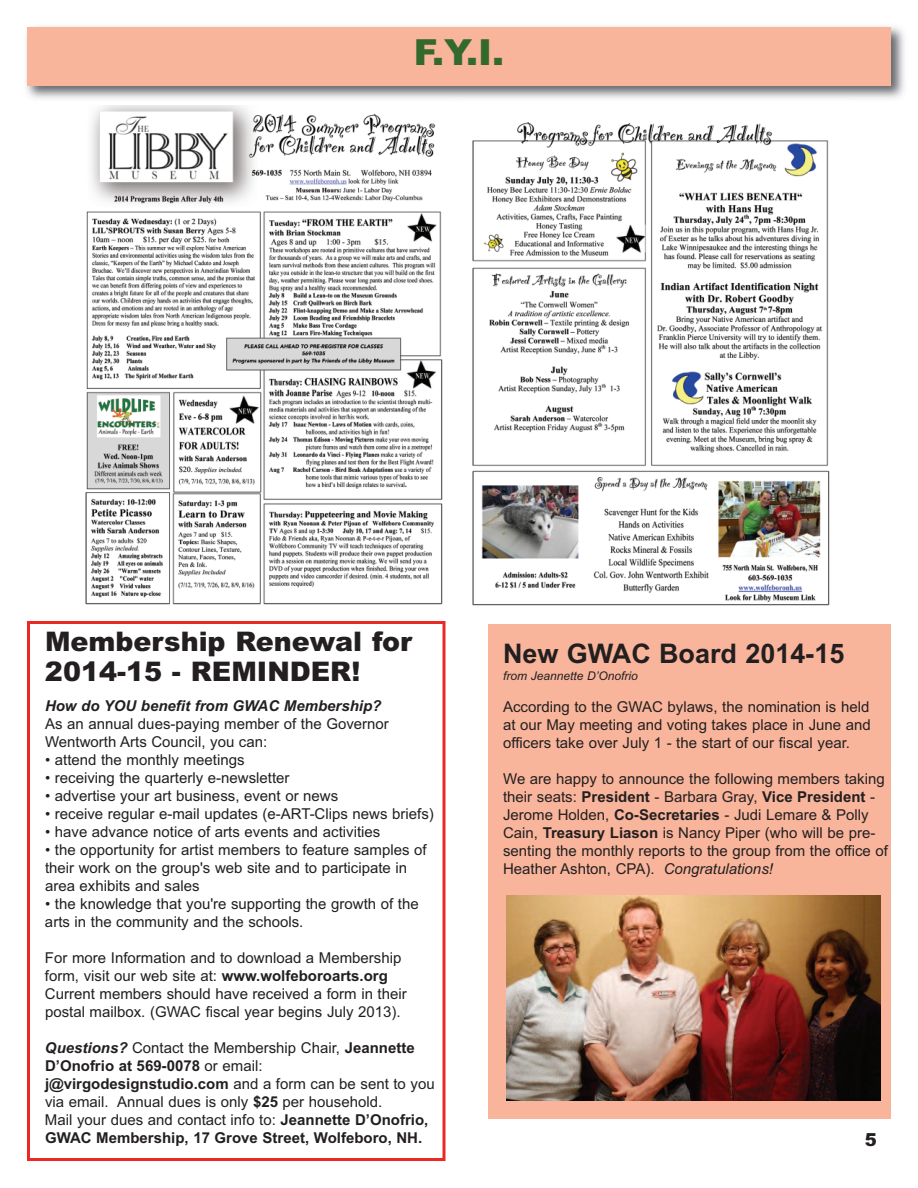
<style>
.page{position:relative;width:918px;height:1188px;background:#fff}
.page>*{position:absolute;margin:0;border:0;box-sizing:border-box;transform-origin:0 0}
.t1{font:900 36px "Arial";color:#34692e}
.t2{font:900 27px/30px "Arial";color:#231f20}
.t3{font:27px "Arial Bold MT OTF";color:#231f20}
.t4{font:900 18px "Arial";color:#231f20}
.t5{font:15px/18px "Arial";color:#231f20}
.t6{font:15px/18px "Arial Bold MT OTF";color:#231f20}
.t7{font:italic 700 15px "Arial";color:#231f20}
.t8{font:italic 12px "Arial";color:#231f20}
.s1{font-family:"Arial Bold MT OTF"}
.s2{font-weight:700;font-style:italic}
.s3{font-family:"Arial"}
.s4{font-style:italic}
</style>
<div class="page">
<img style="left:26px;top:26px;width:879px;height:73px">
<div style="left:27px;top:27px;width:864px;height:58px;background:#f8b59b"></div>
<div style="left:27px;top:621px;width:419px;height:540px;border:3px solid #ea2924"></div>
<div style="left:488px;top:624px;width:403px;height:495px;background:#f8b59b"></div>
<img style="left:506px;top:896px;width:374px;height:204px">
<img style="left:85px;top:105px;width:358px;height:500px">
<img style="left:472px;top:123px;width:358px;height:483px">
<h1 class="t1" style="left:414px;top:31px;width:92px">F.Y.I.</h1>
<h2 class="t2" style="left:45px;top:627px;width:369px">Membership Renewal for<br>2014-15 - REMINDER!</h2>
<p class="t7" style="left:45px;top:697px;width:338px">How do YOU benefit from GWAC Membership?</p>
<p class="t5" style="left:45px;top:715px;width:345px">As an annual dues-paying member of the Governor<br>Wentworth Arts Council, you can:</p>
<p class="t5" style="left:45px;top:751px;width:201px">• attend the monthly meetings</p>
<p class="t5" style="left:45px;top:769px;width:246px">• receiving the quarterly e-newsletter</p>
<p class="t5" style="left:45px;top:787px;width:295px">• advertise your art business, event or news</p>
<p class="t5" style="left:45px;top:805px;width:390px">• receive regular e-mail updates (e-ART-Clips news briefs)</p>
<p class="t5" style="left:45px;top:823px;width:337px">• have advance notice of arts events and activities</p>
<p class="t5" style="left:45px;top:841px;width:383px">• the opportunity for artist members to feature samples of their work on the group's web site and to participate in area exhibits and sales</p>
<p class="t5" style="left:45px;top:895px;width:375px">• the knowledge that you're supporting the growth of the arts in the community and the schools.</p>
<p class="t5" style="left:45px;top:949px;width:363px">For more Information and to download a Membership form, visit our web site at: <span class="s1">www.wolfeboroarts.org </span>Current members should have received a form in their postal mailbox. (GWAC fiscal year begins July 2013).</p>
<p class="t5" style="left:45px;top:1039px;width:371px"><span class="s2">Questions?</span> Contact the Membership Chair, <span class="s1">Jeannette</span></p>
<p class="t6" style="left:45px;top:1057px;width:391px">D’Onofrio at 569-0078 <span class="s3">or email: </span>j@virgodesignstudio.com <span class="s3">and a form can be sent to you</span></p>
<p class="t5" style="left:45px;top:1093px;width:385px">via email. Annual dues is only <span class="s1">$25</span> per household.<br>Mail your dues and contact info to: <span class="s1">Jeannette D’Onofrio,</span></p>
<p class="t6" style="left:45px;top:1129px;width:379px">GWAC Membership, 17 Grove Street, Wolfeboro, NH.</p>
<h2 class="t3" style="left:503px;top:638px;width:343px">New GWAC Board 2014-15</h2>
<p class="t8" style="left:503px;top:668px;width:136px">from Jeannette D’Onofrio</p>
<p class="t5" style="left:503px;top:697px;width:369px;text-align:justify">According to the GWAC bylaws, the nomination is held at our May meeting and voting takes place in June and officers take over July 1 - the start of our fiscal year.</p>
<p class="t5" style="left:503px;top:769px;width:386px">We are happy to announce the following members taking their seats: <span class="s1">President</span> - Barbara Gray, <span class="s1">Vice President</span> - Jerome Holden, <span class="s1">Co-Secretaries</span> - Judi Lemare &amp; Polly Cain, <span class="s1">Treasury Liason</span> is Nancy Piper (who will be pre&shy;senting the monthly reports to the group from the office of Heather Ashton, CPA). <span class="s4">Congratulations!</span></p>
<p class="t4" style="left:865px;top:1129px;width:14px">5</p>
</div>
